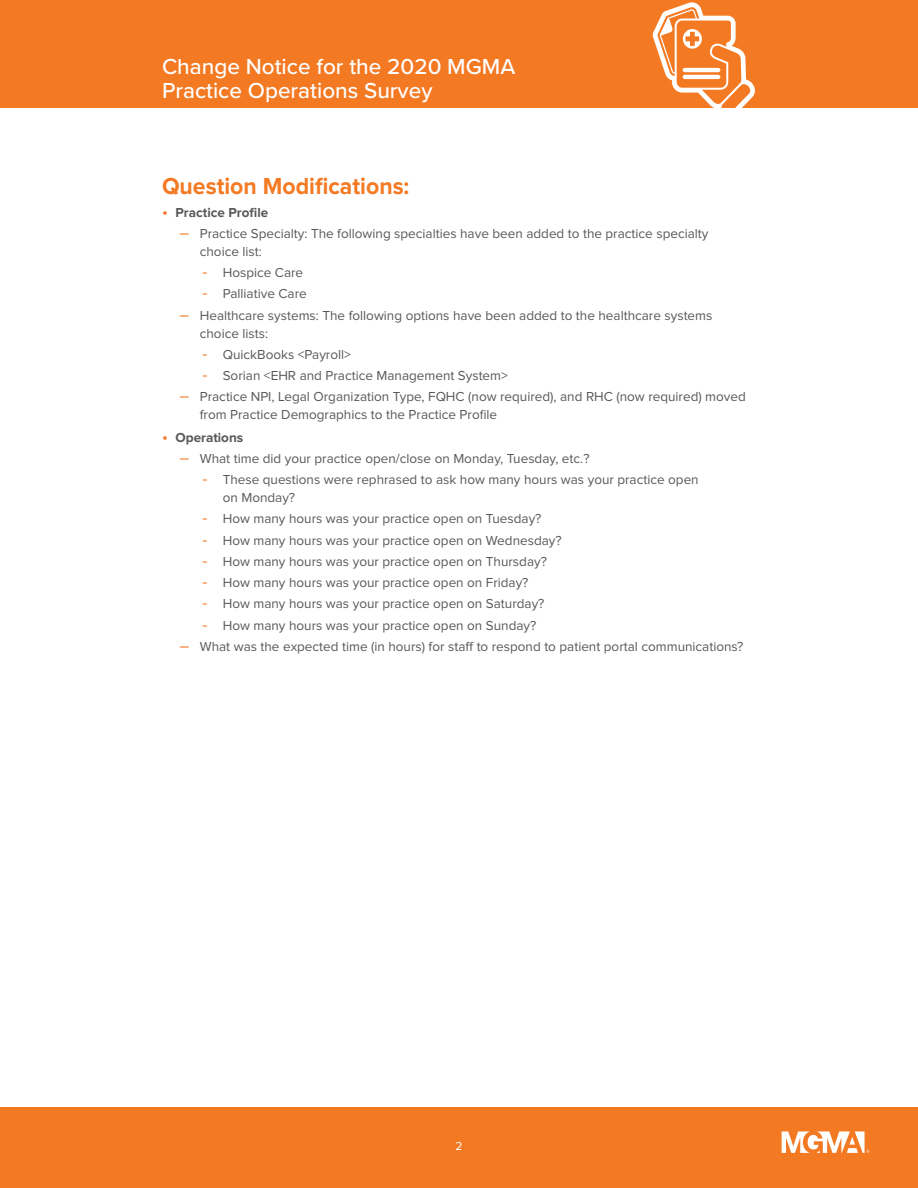
<style>
.page{position:relative;width:918px;height:1188px;background:#fff}
.page>*{position:absolute;margin:0;border:0;box-sizing:border-box;transform-origin:0 0}
.t1{font:700 24px "Proxima Nova";color:#f47923;scale:.96 1}
.t2{font:500 22.5px/24px "Proxima Nova";color:#fff}
.t3{font:13.5px/18px "Proxima Nova";color:#57585a}
.t4{font:700 13.5px "Proxima Nova";color:#57585a}
.t5{font:12px "Proxima Nova";color:#fff}
.s1{font-weight:400;font-size:16.5px;color:#f47923}
.s2{font-size:16.5px;color:#f47923}
</style>
<div class="page">
<div style="left:0;top:1107px;width:918px;height:81px;background:#f47923"></div>
<svg style="left:782px;top:1131px;width:87px;height:22px"></svg>
<div style="left:0;top:0;width:918px;height:108px;background:#f47923"></div>
<svg style="left:653px;top:2px;width:102px;height:106px"></svg>
<h2 class="t2" style="left:162px;top:54px;width:355px">Change Notice for the 2020 MGMA<br>Practice Operations Survey</h2>
<h1 class="t1" style="left:162px;top:175px;width:259px">Question Modifications:</h1>
<p class="t4" style="left:162px;top:206px;width:108px"><span class="s1">•</span> Practice Profile</p>
<p class="t3" style="left:200px;top:225px;width:510px;text-indent:-20px"><span class="s2">–</span> Practice Specialty: The following specialties have been added to the practice specialty choice list:</p>
<p class="t3" style="left:202px;top:264px;width:102px"><span class="s2">-</span> Hospice Care</p>
<p class="t3" style="left:202px;top:286px;width:106px"><span class="s2">-</span> Palliative Care</p>
<p class="t3" style="left:200px;top:307px;width:514px;text-indent:-20px"><span class="s2">–</span> Healthcare systems: The following options have been added to the healthcare systems choice lists:</p>
<p class="t3" style="left:202px;top:346px;width:150px"><span class="s2">-</span> QuickBooks &lt;Payroll&gt;</p>
<p class="t3" style="left:202px;top:367px;width:307px"><span class="s2">-</span> Sorian &lt;EHR and Practice Management System&gt;</p>
<p class="t3" style="left:200px;top:389px;width:548px;text-indent:-20px"><span class="s2">–</span> Practice NPI, Legal Organization Type, FQHC (now required), and RHC (now required) moved from Practice Demographics to the Practice Profile</p>
<p class="t4" style="left:162px;top:431px;width:83px"><span class="s1">•</span> Operations</p>
<p class="t3" style="left:180px;top:450px;width:412px"><span class="s2">–</span> What time did your practice open/close on Monday, Tuesday, etc.?</p>
<p class="t3" style="left:223px;top:471px;width:478px;text-indent:-20px"><span class="s2">-</span> These questions were rephrased to ask how many hours was your practice open on Monday?</p>
<p class="t3" style="left:202px;top:511px;width:340px"><span class="s2">-</span> How many hours was your practice open on Tuesday?</p>
<p class="t3" style="left:202px;top:532px;width:361px"><span class="s2">-</span> How many hours was your practice open on Wednesday?</p>
<p class="t3" style="left:202px;top:553px;width:346px"><span class="s2">-</span> How many hours was your practice open on Thursday?</p>
<p class="t3" style="left:202px;top:574px;width:328px"><span class="s2">-</span> How many hours was your practice open on Friday?</p>
<p class="t3" style="left:202px;top:596px;width:344px"><span class="s2">-</span> How many hours was your practice open on Saturday?</p>
<p class="t3" style="left:202px;top:617px;width:335px"><span class="s2">-</span> How many hours was your practice open on Sunday?</p>
<p class="t3" style="left:180px;top:638px;width:565px"><span class="s2">–</span> What was the expected time (in hours) for staff to respond to patient portal communications?</p>
<p class="t5" style="left:455px;top:1141px;width:9px">2</p>
</div>
